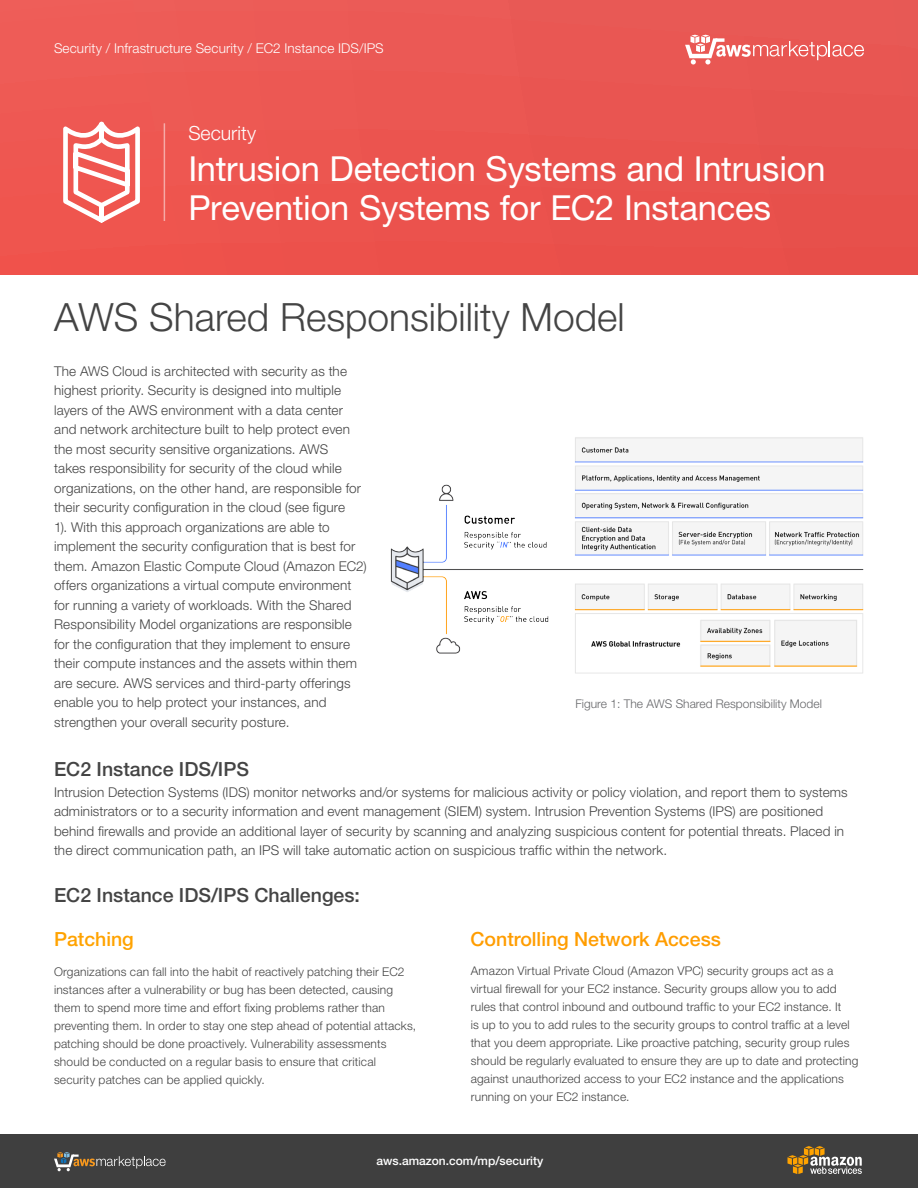
<style>
.page{position:relative;width:918px;height:1188px;background:#fff}
.page>*{position:absolute;margin:0;border:0;box-sizing:border-box;transform-origin:0 0}
.t1{font:300 39px "Helvetica Neue LT Std";color:#444}
.t2{font:34.5px/39px "Helvetica Neue LT Std";letter-spacing:-.005em;color:#fff}
.t3{font:500 19.5px "Helvetica Neue LT Std";color:#444}
.t4{font:500 19.5px "Helvetica Neue LT Std";color:#ff9d00}
.t5{font:300 19.5px "Helvetica Neue LT Std";color:#fff}
.t6{font:500 19.5px "Helvetica Neue LT Std";color:#ffa300}
.t7{font:300 13.5px/19.5px "Helvetica Neue LT Std";letter-spacing:.01em;color:#444}
.t8{font:300 13.5px "Helvetica Neue LT Std";letter-spacing:.01em;color:#fff}
.t9{font:300 12px/18px "Helvetica Neue LT Std";letter-spacing:.015em;color:#444}
.t10{font:300 12px "Helvetica Neue LT Std";color:#66676a}
.t11{font:500 12px "Helvetica Neue LT Std";color:#fff}
</style>
<div class="page">
<div style="left:0;top:1134px;width:918px;height:54px;background:#3f3f3f"></div>
<svg style="left:54px;top:1152px;width:112px;height:19px"></svg>
<svg style="left:787px;top:1146px;width:75px;height:28px"></svg>
<div style="left:0;top:0;width:918px;height:274px;background:#eb5550"></div>
<svg style="left:685px;top:35px;width:179px;height:30px"></svg>
<hr style="left:164px;top:123px;width:1px;height:98px;background:#fff">
<svg style="left:63px;top:121px;width:77px;height:102px"></svg>
<img style="left:390px;top:437px;width:474px;height:237px">
<p class="t8" style="left:54px;top:40px;width:331px">Security / Infrastructure Security / EC2 Instance IDS/IPS</p>
<h3 class="t5" style="left:188px;top:121px;width:69px">Security</h3>
<h2 class="t2" style="left:188px;top:149px;width:639px">Intrusion Detection Systems and Intrusion<br>Prevention Systems for EC2 Instances</h2>
<h1 class="t1" style="left:54px;top:293px;width:572px">AWS Shared Responsibility Model</h1>
<p class="t7" style="left:54px;top:361px;width:314px">The AWS Cloud is architected with security as the highest priority. Security is designed into multiple layers of the AWS environment with a data center and network architecture built to help protect even the most security sensitive organizations. AWS<br>takes responsibility for security of the cloud while organizations, on the other hand, are responsible for their security configuration in the cloud (see figure<br>1). With this approach organizations are able to implement the security configuration that is best for them. Amazon Elastic Compute Cloud (Amazon EC2) offers organizations a virtual compute environment for running a variety of workloads. With the Shared Responsibility Model organizations are responsible for the configuration that they implement to ensure their compute instances and the assets within them are secure. AWS services and third-party offerings enable you to help protect your instances, and strengthen your overall security posture.</p>
<h3 class="t3" style="left:54px;top:757px;width:197px">EC2 Instance IDS/IPS</h3>
<p class="t10" style="left:576px;top:697px;width:248px">Figure 1: The AWS Shared Responsibility Model</p>
<p class="t7" style="left:54px;top:782px;width:795px">Intrusion Detection Systems (IDS) monitor networks and/or systems for malicious activity or policy violation, and report them to systems administrators or to a security information and event management (SIEM) system. Intrusion Prevention Systems (IPS) are positioned behind firewalls and provide an additional layer of security by scanning and analyzing suspicious content for potential threats. Placed in the direct communication path, an IPS will take automatic action on suspicious traffic within the network.</p>
<h3 class="t3" style="left:54px;top:883px;width:307px">EC2 Instance IDS/IPS Challenges:</h3>
<h3 class="t6" style="left:54px;top:927px;width:81px">Patching</h3>
<h3 class="t4" style="left:471px;top:927px;width:252px">Controlling Network Access</h3>
<p class="t9" style="left:54px;top:963px;width:364px">Organizations can fall into the habit of reactively patching their EC2 instances after a vulnerability or bug has been detected, causing them to spend more time and effort fixing problems rather than preventing them. In order to stay one step ahead of potential attacks, patching should be done proactively. Vulnerability assessments should be conducted on a regular basis to ensure that critical security patches can be applied quickly.</p>
<p class="t9" style="left:471px;top:961px;width:389px">Amazon Virtual Private Cloud (Amazon VPC) security groups act as a virtual firewall for your EC2 instance. Security groups allow you to add rules that control inbound and outbound traffic to your EC2 instance. It<br>is up to you to add rules to the security groups to control traffic at a level that you deem appropriate. Like proactive patching, security group rules should be regularly evaluated to ensure they are up to date and protecting against unauthorized access to your EC2 instance and the applications running on your EC2 instance.</p>
<p class="t11" style="left:376px;top:1154px;width:168px">aws.amazon.com/mp/security</p>
</div>
